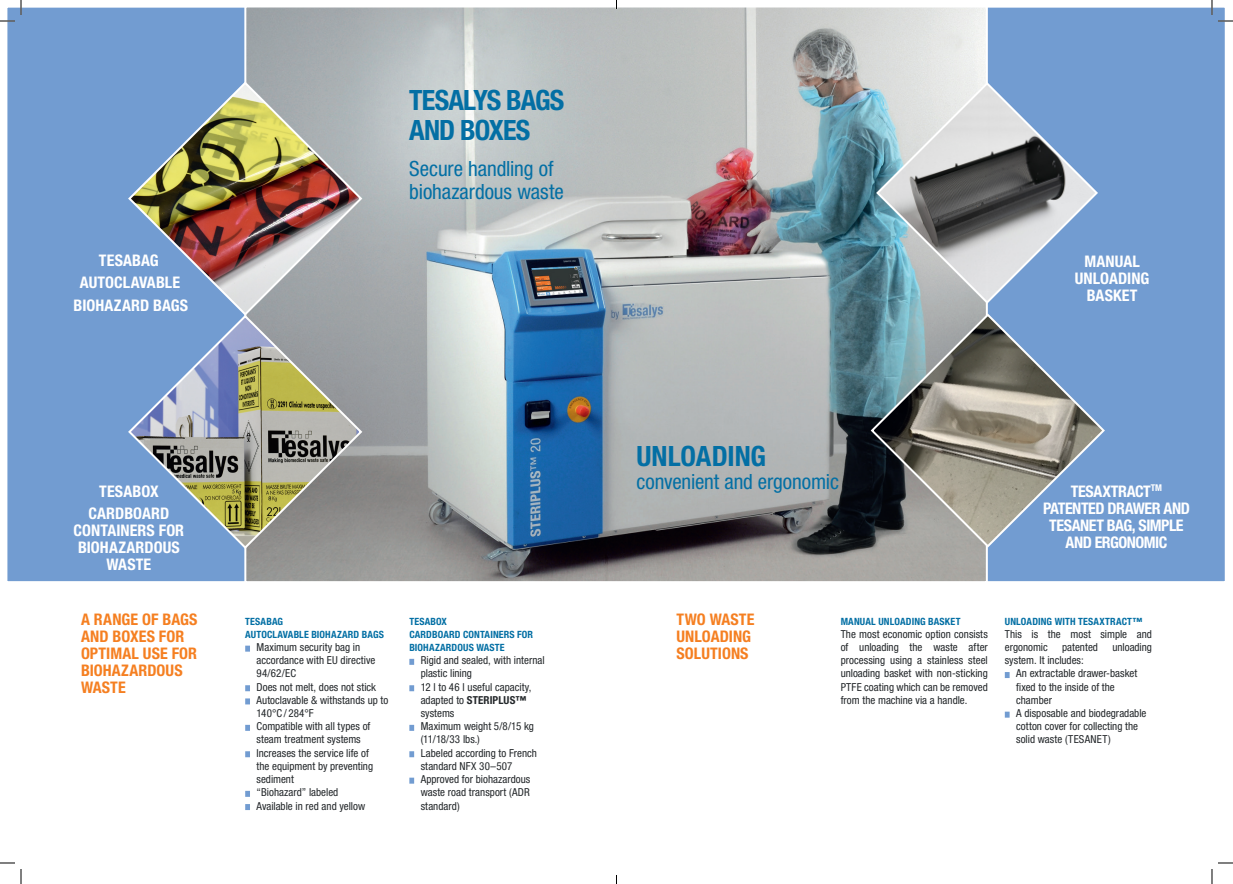
<style>
.page{position:relative;width:1233px;height:884px;background:#fff}
.page>*{position:absolute;margin:0;border:0;box-sizing:border-box;transform-origin:0 0}
.H2_-_Sous_Titre_copie{font:700 condensed 28px/30px "Helvetica Neue LT Std";letter-spacing:-.025em;color:#036fa4}
.H2_-_Sous_Titre_copie-2{font:700 condensed 28px "Helvetica Neue LT Std";letter-spacing:-.005em;color:#036fa4}
.H2_-_Sous_Titre_copie-3{font:condensed 21px/23px "Helvetica Neue LT Std";letter-spacing:-.005em;color:#036fa4}
.H2_-_Sous_Titre{font:700 condensed 16px/17px "Helvetica Neue LT Std";color:#fff;text-align:center}
.H2_-_Sous_Titre-2{font:700 condensed 16px/17px "Helvetica Neue LT Std";letter-spacing:.005em;color:#f57f21}
.H2_-_Sous_Titre-3{font:700 condensed 16px/17px "Helvetica Neue LT Std";letter-spacing:-.03em;color:#fff;text-align:center}
.Style_de_paragraphe_2_copie{font:condensed 11px/13.2px "Helvetica Neue LT Std";color:#23272a}
.Corps_de_Texte{font:condensed 11px/13.2px "Helvetica Neue LT Std";color:#23272a;text-align:justify}
.H3_-_Section{font:700 condensed 10px/13.2px "Helvetica Neue LT Std";letter-spacing:.015em;color:#036fa4}
.s1{font-weight:700}
</style>
<div class="page">
<div style="left:7px;top:7px;width:1218px;height:575px;background:#729cd1"></div>
<svg style="left:245px;top:646px;width:5px;height:6px"></svg>
<svg style="left:245px;top:685px;width:5px;height:6px"></svg>
<svg style="left:245px;top:698px;width:5px;height:6px"></svg>
<svg style="left:245px;top:725px;width:5px;height:6px"></svg>
<svg style="left:245px;top:751px;width:5px;height:6px"></svg>
<svg style="left:245px;top:791px;width:5px;height:6px"></svg>
<svg style="left:245px;top:804px;width:5px;height:6px"></svg>
<svg style="left:409px;top:659px;width:5px;height:6px"></svg>
<svg style="left:409px;top:685px;width:5px;height:6px"></svg>
<svg style="left:409px;top:725px;width:5px;height:6px"></svg>
<svg style="left:409px;top:751px;width:5px;height:6px"></svg>
<svg style="left:409px;top:778px;width:5px;height:6px"></svg>
<svg style="left:1004px;top:672px;width:5px;height:6px"></svg>
<svg style="left:1004px;top:712px;width:5px;height:6px"></svg>
<img style="left:244px;top:7px;width:743px;height:575px">
<svg style="left:127px;top:317px;width:237px;height:233px;background:#8f9a9f"></svg>
<img style="left:127px;top:80px;width:237px;height:237px">
<svg style="left:869px;top:312px;width:237px;height:237px;background:#7e8a93"></svg>
<svg style="left:874px;top:81px;width:225px;height:224px;background:#93a5b4"></svg>
<svg style="left:1218px;top:20px;width:15px;height:2px"></svg>
<svg style="left:1218px;top:862px;width:15px;height:2px"></svg>
<svg style="left:0;top:0;width:22px;height:22px"></svg>
<svg style="left:0;top:862px;width:22px;height:22px"></svg>
<svg style="left:1211px;top:0;width:1px;height:15px"></svg>
<svg style="left:1211px;top:869px;width:1px;height:15px"></svg>
<p class="H2_-_Sous_Titre" style="left:99px;top:251px;width:61px">TESABAG</p>
<p class="H2_-_Sous_Titre" style="left:80px;top:274px;width:102px">AUTOCLAVABLE</p>
<p class="H2_-_Sous_Titre" style="left:74px;top:297px;width:116px">BIOHAZARD BAGS</p>
<p class="H2_-_Sous_Titre_copie" style="left:409px;top:84px;width:156px">TESALYS BAGS<br>AND BOXES</p>
<p class="H2_-_Sous_Titre_copie-3" style="left:409px;top:157px;width:156px">Secure handling of biohazardous waste</p>
<p class="H2_-_Sous_Titre" style="left:99px;top:482px;width:61px">TESABOX</p>
<p class="H2_-_Sous_Titre" style="left:74px;top:505px;width:112px">CARDBOARD<br>CONTAINERS FOR<br>BIOHAZARDOUS<br>WASTE</p>
<p class="H2_-_Sous_Titre-2" style="left:81px;top:610px;width:118px">A RANGE OF BAGS<br>AND BOXES FOR<br>OPTIMAL USE FOR<br>BIOHAZARDOUS<br>WASTE</p>
<p class="H3_-_Section" style="left:245px;top:614px;width:39px">TESABAG</p>
<p class="H3_-_Section" style="left:245px;top:628px;width:140px">AUTOCLAVABLE BIOHAZARD BAGS</p>
<p class="Style_de_paragraphe_2_copie" style="left:256px;top:640px;width:120px">Maximum security bag in accordance with EU directive<br>94/62/EC</p>
<p class="Style_de_paragraphe_2_copie" style="left:256px;top:680px;width:121px">Does not melt, does not stick</p>
<p class="Style_de_paragraphe_2_copie" style="left:256px;top:693px;width:133px">Autoclavable &amp; withstands up to<br>140°C / 284°F</p>
<p class="Style_de_paragraphe_2_copie" style="left:256px;top:720px;width:115px">Compatible with all types of steam treatment systems</p>
<p class="Style_de_paragraphe_2_copie" style="left:256px;top:746px;width:118px">Increases the service life of the equipment by preventing sediment</p>
<p class="Style_de_paragraphe_2_copie" style="left:256px;top:786px;width:83px">“Biohazard” labeled</p>
<p class="Style_de_paragraphe_2_copie" style="left:256px;top:799px;width:110px">Available in red and yellow</p>
<p class="H3_-_Section" style="left:409px;top:614px;width:39px">TESABOX</p>
<p class="H3_-_Section" style="left:409px;top:628px;width:125px">CARDBOARD CONTAINERS FOR<br>BIOHAZARDOUS WASTE</p>
<p class="Style_de_paragraphe_2_copie" style="left:421px;top:654px;width:125px">Rigid and sealed, with internal plastic lining</p>
<p class="Style_de_paragraphe_2_copie" style="left:421px;top:680px;width:112px">12 l to 46 l useful capacity, adapted to <span class="s1">STERIPLUS™ </span>systems</p>
<p class="Style_de_paragraphe_2_copie" style="left:421px;top:720px;width:115px">Maximum weight 5/8/15 kg (11/18/33 lbs.)</p>
<p class="Style_de_paragraphe_2_copie" style="left:421px;top:746px;width:118px">Labeled according to French standard NFX 30–507</p>
<p class="Style_de_paragraphe_2_copie" style="left:421px;top:772px;width:111px;text-align:justify">Approved for biohazardous waste road transport (ADR standard)</p>
<p class="H2_-_Sous_Titre" style="left:1075px;top:252px;width:76px">MANUAL<br>UNLOADING<br>BASKET</p>
<p class="H2_-_Sous_Titre_copie-2" style="left:636px;top:439px;width:131px">UNLOADING</p>
<p class="H2_-_Sous_Titre_copie-3" style="left:636px;top:470px;width:204px">convenient and ergonomic</p>
<p class="H2_-_Sous_Titre-3" style="left:1043px;top:482px;width:148px">TESAXTRACT<sup>TM<br></sup>PATENTED DRAWER AND<br>TESANET BAG, SIMPLE<br>AND ERGONOMIC</p>
<p class="H2_-_Sous_Titre-2" style="left:676px;top:610px;width:79px">TWO WASTE<br>UNLOADING<br>SOLUTIONS</p>
<p class="H3_-_Section" style="left:840px;top:614px;width:121px">MANUAL UNLOADING BASKET</p>
<p class="Corps_de_Texte" style="left:840px;top:627px;width:149px">The most economic option consists of unloading the waste after processing using a stainless steel unloading basket with non-sticking PTFE coating which can be removed from the machine via a handle.</p>
<p class="H3_-_Section" style="left:1004px;top:614px;width:139px">UNLOADING WITH TESAXTRACT™</p>
<p class="Corps_de_Texte" style="left:1004px;top:627px;width:149px">This is the most simple and ergonomic</p>
<p class="Corps_de_Texte" style="left:1062px;top:640px;width:37px">patented</p>
<p class="Corps_de_Texte" style="left:1112px;top:640px;width:41px">unloading</p>
<p class="Corps_de_Texte" style="left:1004px;top:654px;width:80px">system. It includes:</p>
<p class="Style_de_paragraphe_2_copie" style="left:1016px;top:667px;width:123px">An extractable drawer-basket fixed to the inside of the chamber</p>
<p class="Style_de_paragraphe_2_copie" style="left:1016px;top:706px;width:132px">A disposable and biodegradable cotton cover for collecting the solid waste (TESANET)</p>
</div>
